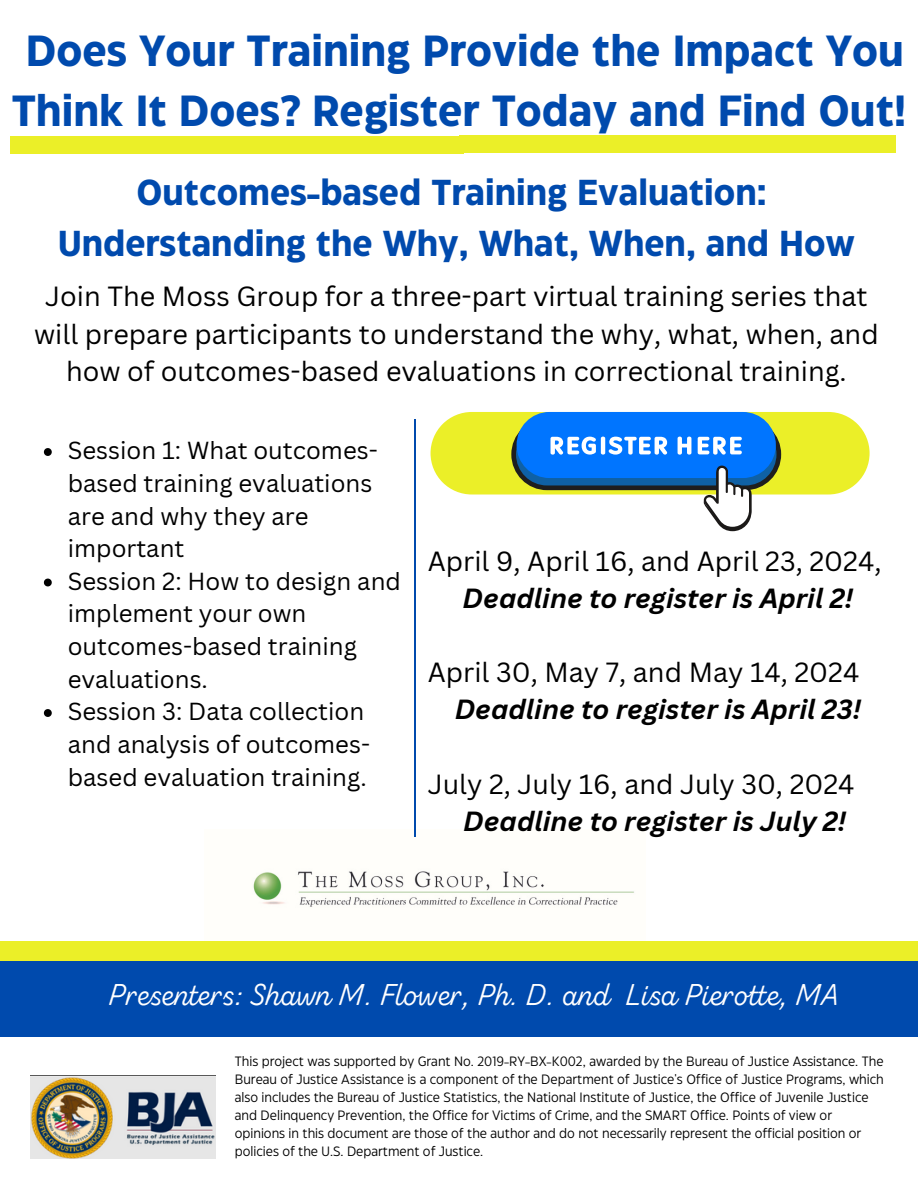
<style>
.page{position:relative;width:918px;height:1188px;background:#fff}
.page>*{position:absolute;margin:0;border:0;box-sizing:border-box;transform-origin:0 0}
.t1{font:700 43.5px/60.8px "Eastman Grotesque";color:#004aad;text-align:center}
.t2{font:700 36px/50.7px "Eastman Grotesque";color:#004aad;text-align:center}
.t3{font:30px "Zing Script Rust R Base";color:#fff}
.t4{font:27px/37.5px "Canva Sans";color:#000;text-align:center}
.t5{font:italic 700 27px/37.2px "Canva Sans";color:#000;text-align:right}
.t6{font:24px/32.7px "Canva Sans";color:#000}
.t7{font:13.5px/18px "Eastman Grotesque";color:#000}
.s1{font-weight:700;font-style:italic}
.s2{font-weight:400;font-style:normal}
</style>
<div class="page">
<img style="left:31px;top:1076px;width:184px;height:83px">
<div style="left:0;top:941px;width:918px;height:76px;background:#ebef28"></div>
<div style="left:0;top:961px;width:918px;height:76px;background:#004aad"></div>
<div style="left:11px;top:136px;width:229px;height:18px;background:#ebef28"></div>
<div style="left:667px;top:135px;width:229px;height:18px;background:#ebef28"></div>
<img style="left:253px;top:829px;width:381px;height:78px">
<svg style="left:431px;top:412px;width:439px;height:119px"></svg>
<hr style="left:415px;top:419px;width:1px;height:418px;background:#004aad">
<svg style="left:44px;top:448px;width:8px;height:8px"></svg>
<svg style="left:44px;top:579px;width:8px;height:7px"></svg>
<svg style="left:44px;top:709px;width:8px;height:8px"></svg>
<div style="left:235px;top:136px;width:229px;height:18px;background:#ebef28"></div>
<div style="left:460px;top:135px;width:229px;height:18px;background:#ebef28"></div>
<p class="t1" style="left:12px;top:23px;width:896px">Does Your Training Provide the Impact You<br>Think It Does? Register Today and Find Out!</p>
<h2 class="t2" style="left:58px;top:170px;width:798px">Outcomes-based Training Evaluation:<br>Understanding the Why, What, When, and How</h2>
<p class="t4" style="left:34px;top:277px;width:846px">Join The Moss Group for a three-part virtual training series that will prepare participants to understand the why, what, when, and how of outcomes-based evaluations in correctional training.</p>
<p class="t6" style="left:68px;top:434px;width:311px">Session 1: What outcomes&shy;based training evaluations are and why they are important</p>
<p class="t6" style="left:68px;top:564px;width:335px">Session 2: How to design and implement your own outcomes-based training evaluations.</p>
<p class="t6" style="left:68px;top:695px;width:304px">Session 3: Data collection and analysis of outcomes&shy;based evaluation training.</p>
<p class="t4" style="left:428px;top:542px;width:455px">April 9, April 16, and April 23, 2024,<br><span class="s1">Deadline to register is April 2!</span></p>
<p class="t5" style="left:428px;top:653px;width:435px"><span class="s2">April 30, May 7, and May 14, 2024<br></span>Deadline to register is April 23!</p>
<p class="t4" style="left:463px;top:765px;width:393px;text-align:left;text-indent:-35px">July 2, July 16, and July 30, 2024<br><span class="s1">Deadline to register is July 2!</span></p>
<h3 class="t3" style="left:108px;top:982px;width:732px">Presenters: Shawn M. Flower, Ph. D. and Lisa Pierotte, MA</h3>
<p class="t7" style="left:235px;top:1053px;width:651px">This project was supported by Grant No. 2019-RY-BX-K002, awarded by the Bureau of Justice Assistance. The Bureau of Justice Assistance is a component of the Department of Justice's Office of Justice Programs, which also includes the Bureau of Justice Statistics, the National Institute of Justice, the Office of Juvenile Justice and Delinquency Prevention, the Office for Victims of Crime, and the SMART Office. Points of view or opinions in this document are those of the author and do not necessarily represent the official position or policies of the U.S. Department of Justice.</p>
</div>
